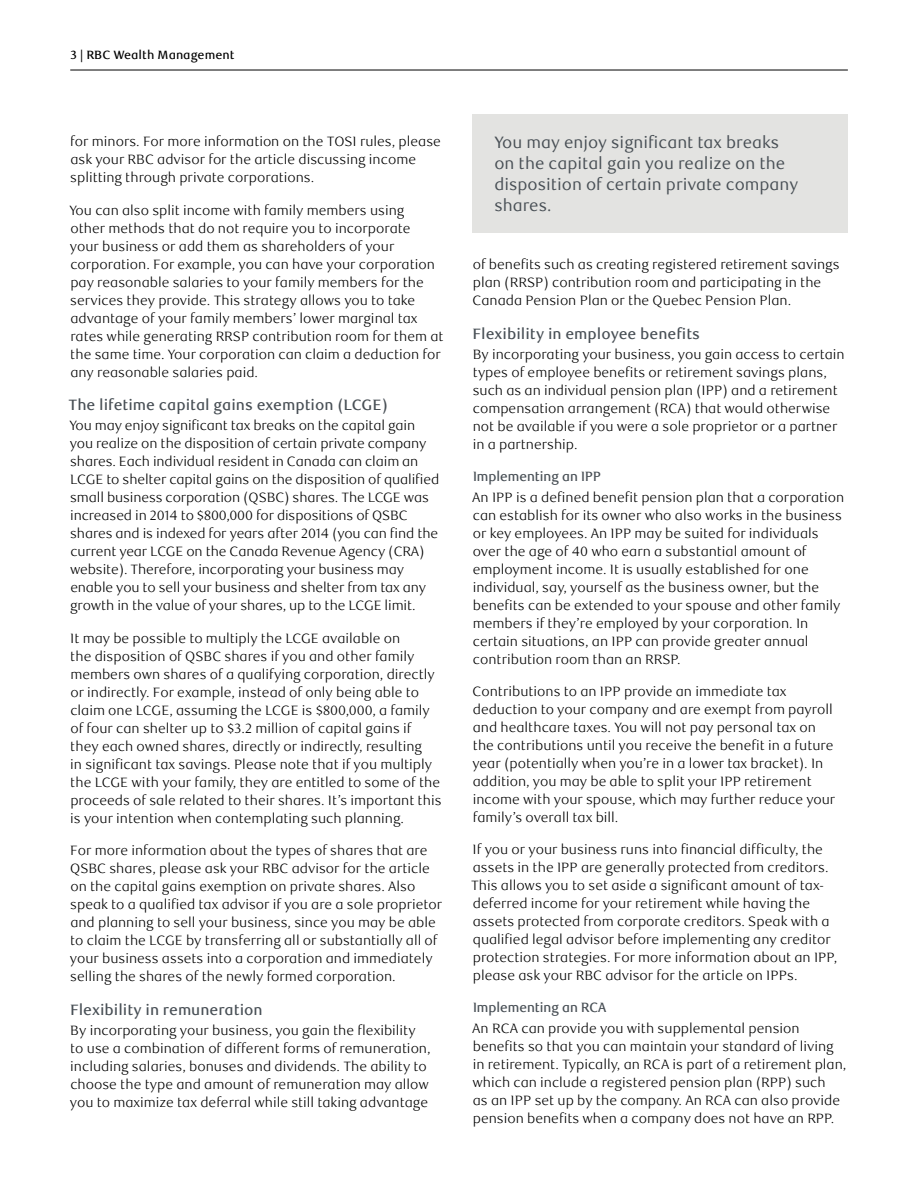
<style>
.page{position:relative;width:918px;height:1188px;background:#fff}
.page>*{position:absolute;margin:0;border:0;box-sizing:border-box;transform-origin:0 0}
.t1{font:16.5px/21px "RBC Text";color:#484f55}
._6-Subhead_L1{font:500 15px "RBC Text";color:#484f55}
._5-Body_Copy{font:300 13.5px/18px "RBC Text";color:#000}
._7-Subhead_L2{font:500 13.5px "RBC Display";color:#484f55}
.t2{font:500 12px "RBC Text";color:#000}
</style>
<div class="page">
<hr style="left:70px;top:70px;width:778px;height:1px;background:#000">
<div style="left:473px;top:114px;width:375px;height:119px;background:#e3e3e1"></div>
<p class="t2" style="left:71px;top:47px;width:165px">3 | RBC Wealth Management</p>
<p class="_5-Body_Copy" style="left:70px;top:133px;width:372px">for minors. For more information on the TOSI rules, please ask your RBC advisor for the article discussing income splitting through private corporations.</p>
<p class="_5-Body_Copy" style="left:69px;top:201px;width:376px">You can also split income with family members using<br>other methods that do not require you to incorporate<br>your business or add them as shareholders of your corporation. For example, you can have your corporation pay reasonable salaries to your family members for the services they provide. This strategy allows you to take advantage of your family members’ lower marginal tax rates while generating RRSP contribution room for them at the same time. Your corporation can claim a deduction for any reasonable salaries paid.</p>
<h3 class="_6-Subhead_L1" style="left:69px;top:396px;width:321px">The lifetime capital gains exemption (LCGE)</h3>
<p class="_5-Body_Copy" style="left:69px;top:417px;width:371px">You may enjoy significant tax breaks on the capital gain you realize on the disposition of certain private company shares. Each individual resident in Canada can claim an LCGE to shelter capital gains on the disposition of qualified small business corporation (QSBC) shares. The LCGE was increased in 2014 to $800,000 for dispositions of QSBC shares and is indexed for years after 2014 (you can find the current year LCGE on the Canada Revenue Agency (CRA) website). Therefore, incorporating your business may enable you to sell your business and shelter from tax any growth in the value of your shares, up to the LCGE limit.</p>
<p class="_5-Body_Copy" style="left:70px;top:629px;width:373px">It may be possible to multiply the LCGE available on<br>the disposition of QSBC shares if you and other family members own shares of a qualifying corporation, directly or indirectly. For example, instead of only being able to claim one LCGE, assuming the LCGE is $800,000, a family of four can shelter up to $3.2 million of capital gains if they each owned shares, directly or indirectly, resulting<br>in significant tax savings. Please note that if you multiply the LCGE with your family, they are entitled to some of the proceeds of sale related to their shares. It’s important this is your intention when contemplating such planning.</p>
<p class="_5-Body_Copy" style="left:70px;top:842px;width:374px">For more information about the types of shares that are QSBC shares, please ask your RBC advisor for the article on the capital gains exemption on private shares. Also speak to a qualified tax advisor if you are a sole proprietor and planning to sell your business, since you may be able to claim the LCGE by transferring all or substantially all of your business assets into a corporation and immediately selling the shares of the newly formed corporation.</p>
<h3 class="_6-Subhead_L1" style="left:70px;top:1001px;width:194px">Flexibility in remuneration</h3>
<p class="_5-Body_Copy" style="left:70px;top:1022px;width:362px">By incorporating your business, you gain the flexibility to use a combination of different forms of remuneration, including salaries, bonuses and dividends. The ability to choose the type and amount of remuneration may allow you to maximize tax deferral while still taking advantage</p>
<p class="t1" style="left:494px;top:132px;width:305px">You may enjoy significant tax breaks on the capital gain you realize on the disposition of certain private company shares.</p>
<p class="_5-Body_Copy" style="left:473px;top:256px;width:369px">of benefits such as creating registered retirement savings plan (RRSP) contribution room and participating in the<br>Canada Pension Plan or the Quebec Pension Plan.</p>
<h3 class="_6-Subhead_L1" style="left:473px;top:325px;width:229px">Flexibility in employee benefits</h3>
<p class="_5-Body_Copy" style="left:473px;top:346px;width:374px">By incorporating your business, you gain access to certain types of employee benefits or retirement savings plans, such as an individual pension plan (IPP) and a retirement compensation arrangement (RCA) that would otherwise not be available if you were a sole proprietor or a partner in a partnership.</p>
<h4 class="_7-Subhead_L2" style="left:473px;top:469px;width:129px">Implementing an IPP</h4>
<p class="_5-Body_Copy" style="left:472px;top:488px;width:374px">An IPP is a defined benefit pension plan that a corporation can establish for its owner who also works in the business or key employees. An IPP may be suited for individuals over the age of 40 who earn a substantial amount of employment income. It is usually established for one individual, say, yourself as the business owner, but the benefits can be extended to your spouse and other family members if they’re employed by your corporation. In certain situations, an IPP can provide greater annual contribution room than an RRSP.</p>
<p class="_5-Body_Copy" style="left:472px;top:683px;width:364px">Contributions to an IPP provide an immediate tax deduction to your company and are exempt from payroll and healthcare taxes. You will not pay personal tax on the contributions until you receive the benefit in a future year (potentially when you’re in a lower tax bracket). In addition, you may be able to split your IPP retirement income with your spouse, which may further reduce your family’s overall tax bill.</p>
<p class="_5-Body_Copy" style="left:471px;top:841px;width:368px">If you or your business runs into financial difficulty, the assets in the IPP are generally protected from creditors.<br>This allows you to set aside a significant amount of tax&shy;deferred income for your retirement while having the assets protected from corporate creditors. Speak with a qualified legal advisor before implementing any creditor protection strategies. For more information about an IPP, please ask your RBC advisor for the article on IPPs.</p>
<h4 class="_7-Subhead_L2" style="left:473px;top:1000px;width:135px">Implementing an RCA</h4>
<p class="_5-Body_Copy" style="left:472px;top:1019px;width:376px">An RCA can provide you with supplemental pension benefits so that you can maintain your standard of living in retirement. Typically, an RCA is part of a retirement plan, which can include a registered pension plan (RPP) such<br>as an IPP set up by the company. An RCA can also provide pension benefits when a company does not have an RPP.</p>
</div>
